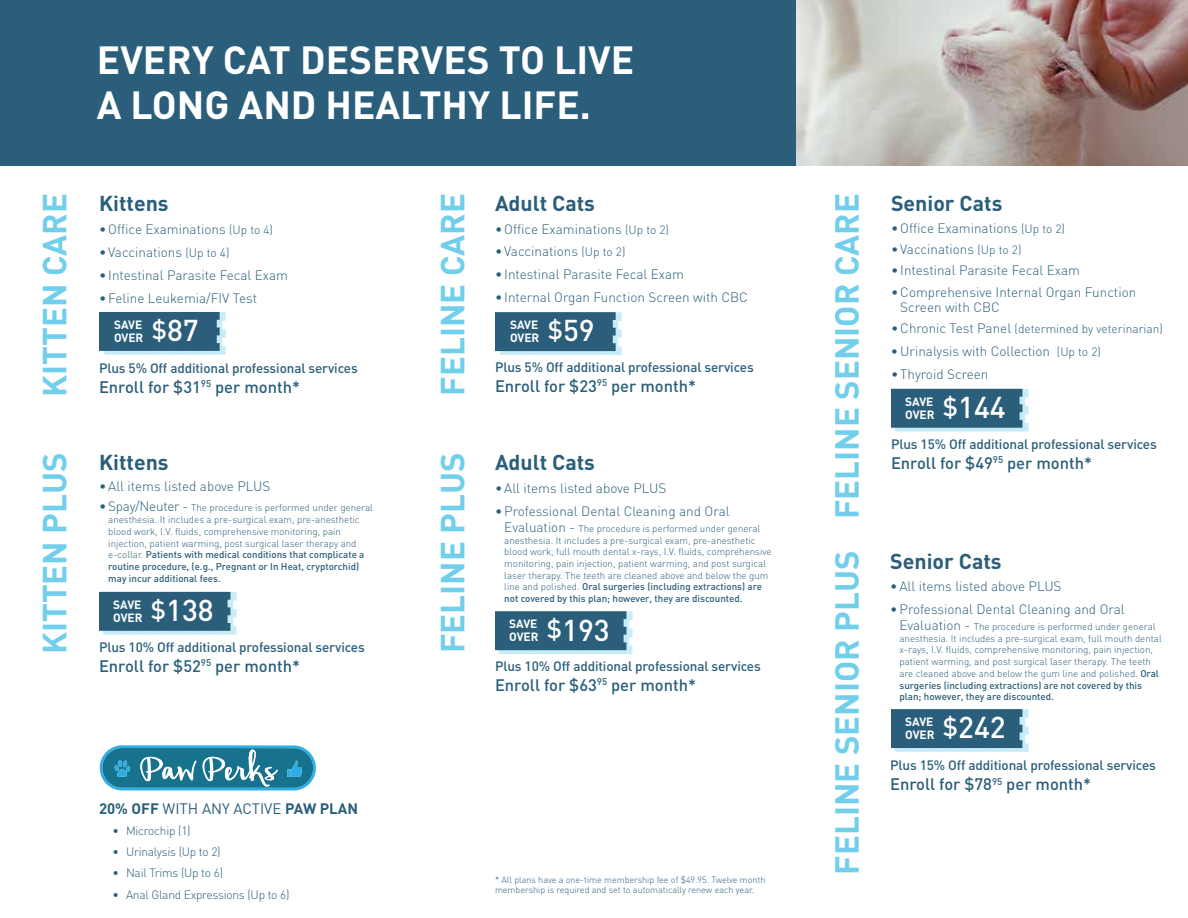
<style>
.page{position:relative;width:1188px;height:918px;background:#fff}
.page>*{position:absolute;margin:0;border:0;box-sizing:border-box;transform-origin:0 0}
.t1{font:700 38.85px/44.5px "DIN";color:#fff}
.t2{font:700 33px "DIN";color:#71cfeb}
.t3{font:700 21.3px "DIN";color:#2a5e7a}
.t4{font:500 16.5px "DIN";color:#2a5e7a}
.t5{font:700 15px "DIN";color:#2a5e7a}
.t6{font:300 13.5px/15px "DIN";color:#2a5e7a}
.t7{font:500 13.5px "DIN";letter-spacing:-.01em;color:#2a5e7a}
.t8{font:300 12px "DIN";letter-spacing:-.02em;color:#2a5e7a}
.t9{font:300 12px "DIN";color:#2a5e7a}
.t10{font:700 11.85px/12.8px "DIN";color:#fff}
.t11{font:300 9.75px/11.7px "DIN";color:#2a5e7a}
.t12{font:300 9px "DIN";color:#2a5e7a}
.s1{font-size:12px}
.s2{font-weight:500;font-size:29.7px}
.s3{font-size:13.5px}
.s4{font-weight:500}
.s5{font-weight:400}
</style>
<div class="page">
<svg style="left:495px;top:312px;width:127px;height:43px;background:#42738c"></svg>
<svg style="left:495px;top:611px;width:138px;height:43px;background:#41728c"></svg>
<svg style="left:891px;top:389px;width:138px;height:43px;background:#42738c"></svg>
<svg style="left:891px;top:709px;width:138px;height:43px;background:#41728c"></svg>
<svg style="left:99px;top:312px;width:127px;height:43px;background:#42738c"></svg>
<svg style="left:99px;top:592px;width:138px;height:43px;background:#42738c"></svg>
<div style="left:0;top:0;width:796px;height:166px;background:#2a5e7a"></div>
<img style="left:796px;top:0;width:392px;height:166px">
<svg style="left:99px;top:745px;width:217px;height:45px;background:#4293ae"></svg>
<h1 class="t1" style="left:97px;top:36px;width:539px">EVERY CAT DESERVES TO LIVE<br>A LONG AND HEALTHY LIFE.</h1>
<h2 class="t2" style="left:33px;top:397px;width:205px;rotate:-90deg">KITTEN CARE</h2>
<h2 class="t2" style="left:33px;top:654px;width:203px;rotate:-90deg">KITTEN PLUS</h2>
<h3 class="t3" style="left:99px;top:189px;width:71px">Kittens</h3>
<h3 class="t6" style="left:99px;top:222px;width:176px">•Office Examinations <span class="s1">(Up to 4)</span></h3>
<h3 class="t6" style="left:99px;top:244px;width:132px">• Vaccinations <span class="s1">(Up to 4)</span></h3>
<h3 class="t6" style="left:99px;top:267px;width:191px">• Intestinal Parasite Fecal Exam</h3>
<h3 class="t6" style="left:99px;top:290px;width:160px">• Feline Leukemia/FIV Test</h3>
<p class="t10" style="left:114px;top:318px;width:86px">SAVE<br>OVER <sup>$</sup><span class="s2">87</span></p>
<h3 class="t7" style="left:99px;top:360px;width:260px">Plus 5% Off additional professional services</h3>
<h3 class="t4" style="left:99px;top:376px;width:203px">Enroll for $31<sup>95</sup> per month*</h3>
<h3 class="t3" style="left:99px;top:449px;width:71px">Kittens</h3>
<h3 class="t6" style="left:99px;top:478px;width:173px">•All items listed above PLUS</h3>
<p class="t11" style="left:108px;top:502px;width:266px;text-indent:-9px"><span class="s3">•Spay/Neuter -</span> The procedure is performed under general anesthesia. It includes a pre-surgical exam, pre-anesthetic blood work, I.V. fluids, comprehensive monitoring, pain injection, patient warming, post surgical laser therapy and e-collar. <span class="s4">Patients with medical conditions that complicate a routine procedure, (e.g., Pregnant or In Heat, cryptorchid) may incur additional fees.</span></p>
<p class="t10" style="left:113px;top:598px;width:102px">SAVE<br>OVER <sup>$</sup><span class="s2">138</span></p>
<h3 class="t7" style="left:99px;top:638px;width:267px">Plus 10% Off additional professional services</h3>
<h3 class="t4" style="left:99px;top:655px;width:203px">Enroll for $52<sup>95</sup> per month*</h3>
<h2 class="t2" style="left:431px;top:396px;width:204px;rotate:-90deg">FELINE CARE</h2>
<h2 class="t2" style="left:431px;top:653px;width:202px;rotate:-90deg">FELINE PLUS</h2>
<h3 class="t3" style="left:495px;top:189px;width:102px">Adult Cats</h3>
<h3 class="t6" style="left:495px;top:221px;width:176px">•Office Examinations <span class="s1">(Up to 2)</span></h3>
<h3 class="t6" style="left:495px;top:244px;width:132px">• Vaccinations <span class="s1">(Up to 2)</span></h3>
<h3 class="t6" style="left:495px;top:267px;width:191px">• Intestinal Parasite Fecal Exam</h3>
<h3 class="t6" style="left:495px;top:289px;width:254px">• Internal Organ Function Screen with CBC</h3>
<p class="t10" style="left:510px;top:318px;width:86px">SAVE<br>OVER <sup>$</sup><span class="s2">59</span></p>
<h3 class="t7" style="left:495px;top:358px;width:260px">Plus 5% Off additional professional services</h3>
<h3 class="t4" style="left:495px;top:375px;width:203px">Enroll for $23<sup>95</sup> per month*</h3>
<h3 class="t3" style="left:495px;top:449px;width:102px">Adult Cats</h3>
<h3 class="t6" style="left:495px;top:481px;width:173px">•All items listed above PLUS</h3>
<h3 class="t6" style="left:495px;top:503px;width:236px">•Professional Dental Cleaning and Oral</h3>
<p class="t11" style="left:504px;top:523px;width:269px"><span class="s3">Evaluation -</span> The procedure is performed under general anesthesia. It includes a pre-surgical exam, pre-anesthetic blood work, full mouth dental x-rays, I.V. fluids, comprehensive monitoring, pain injection, patient warming, and post surgical laser therapy. The teeth are cleaned above and below the gum line and polished. <span class="s4">Oral surgeries (including extractions) are not covered by this plan; however, they are discounted.</span></p>
<p class="t10" style="left:509px;top:617px;width:102px">SAVE<br>OVER <sup>$</sup><span class="s2">193</span></p>
<h3 class="t7" style="left:495px;top:657px;width:267px">Plus 10% Off additional professional services</h3>
<h3 class="t4" style="left:495px;top:674px;width:203px">Enroll for $63<sup>95</sup> per month*</h3>
<h3 class="t5" style="left:99px;top:799px;width:261px">20% OFF <span class="s5">WITH ANY ACTIVE</span> PAW PLAN</h3>
<p class="t8" style="left:112px;top:823px;width:80px">• Microchip (1)</p>
<p class="t8" style="left:112px;top:845px;width:110px">• Urinalysis (Up to 2)</p>
<p class="t8" style="left:112px;top:866px;width:112px">• Nail Trims (Up to 6)</p>
<p class="t8" style="left:112px;top:887px;width:179px">• Anal Gland Expressions (Up to 6)</p>
<p class="t12" style="left:495px;top:874px;width:272px">* All plans have a one-time membership fee of $49.95. Twelve month</p>
<p class="t12" style="left:495px;top:885px;width:261px">membership is required and set to automatically renew each year.</p>
<h2 class="t2" style="left:825px;top:519px;width:327px;rotate:-90deg">FELINE SENIOR CARE</h2>
<h2 class="t2" style="left:825px;top:875px;width:325px;rotate:-90deg">FELINE SENIOR PLUS</h2>
<h3 class="t3" style="left:891px;top:189px;width:113px">Senior Cats</h3>
<h3 class="t6" style="left:891px;top:220px;width:176px">•Office Examinations <span class="s1">(Up to 2)</span></h3>
<h3 class="t6" style="left:891px;top:242px;width:132px">• Vaccinations <span class="s1">(Up to 2)</span></h3>
<h3 class="t6" style="left:891px;top:263px;width:191px">• Intestinal Parasite Fecal Exam</h3>
<h3 class="t6" style="left:900px;top:284px;width:238px;text-indent:-9px">•Comprehensive Internal Organ Function<br>Screen with CBC</h3>
<p class="t9" style="left:891px;top:322px;width:273px"><span class="s3">•Chronic Test Panel</span> (determined by veterinarian)</p>
<h3 class="t6" style="left:891px;top:344px;width:211px">•Urinalysis with Collection <span class="s1">(Up to 2)</span></h3>
<h3 class="t6" style="left:891px;top:366px;width:99px">• Thyroid Screen</h3>
<p class="t10" style="left:905px;top:395px;width:102px">SAVE<br>OVER <sup>$</sup><span class="s2">144</span></p>
<h3 class="t7" style="left:891px;top:436px;width:267px">Plus 15% Off additional professional services</h3>
<h3 class="t4" style="left:891px;top:452px;width:203px">Enroll for $49<sup>95</sup> per month*</h3>
<h3 class="t3" style="left:890px;top:547px;width:113px">Senior Cats</h3>
<h3 class="t6" style="left:890px;top:579px;width:173px">•All items listed above PLUS</h3>
<h3 class="t6" style="left:890px;top:601px;width:236px">•Professional Dental Cleaning and Oral</h3>
<p class="t11" style="left:899px;top:621px;width:264px"><span class="s3">Evaluation -</span> The procedure is performed under general anesthesia. It includes a pre-surgical exam, full mouth dental x-rays, I.V. fluids, comprehensive monitoring, pain injection, patient warming, and post surgical laser therapy. The teeth are cleaned above and below the gum line and polished. <span class="s4">Oral surgeries (including extractions) are not covered by this plan; however, they are discounted.</span></p>
<p class="t10" style="left:905px;top:715px;width:102px">SAVE<br>OVER <sup>$</sup><span class="s2">242</span></p>
<h3 class="t7" style="left:890px;top:757px;width:267px">Plus 15% Off additional professional services</h3>
<h3 class="t4" style="left:890px;top:774px;width:203px">Enroll for $78<sup>95</sup> per month*</h3>
</div>
